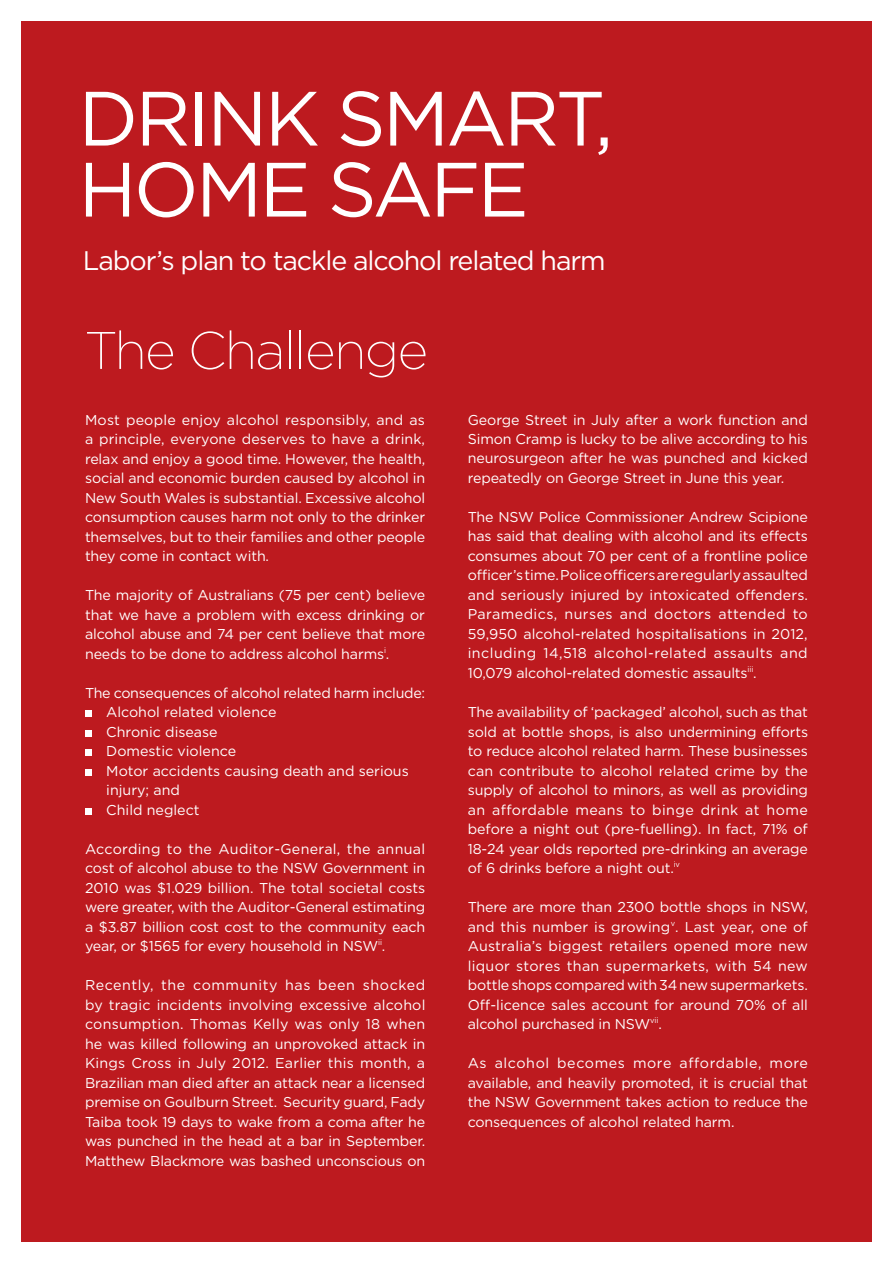
<style>
.page{position:relative;width:893px;height:1263px;background:#fff}
.page>*{position:absolute;margin:0;border:0;box-sizing:border-box;transform-origin:0 0}
.t1{font:76.8px/70.9px "Gotham";letter-spacing:-.04em;color:#fff}
.t2{font:200 52.8px "Gotham";letter-spacing:-.03em;color:#fff}
.t3{font:26.85px "Gotham";letter-spacing:-.04em;color:#fff}
.t4{font:14.25px/19.5px "Gotham";letter-spacing:-.01em;color:#fff;text-align:justify}
</style>
<div class="page">
<div style="left:21px;top:21px;width:851px;height:1221px;background:#bd1a1f"></div>
<svg style="left:85px;top:711px;width:6px;height:6px"></svg>
<svg style="left:85px;top:730px;width:6px;height:6px"></svg>
<svg style="left:85px;top:750px;width:6px;height:6px"></svg>
<div style="left:85px;top:769px;width:6px;height:7px;background:#fff"></div>
<svg style="left:85px;top:808px;width:6px;height:6px"></svg>
<h1 class="t1" style="left:78px;top:81px;width:537px">DRINK SMART,<br>HOME SAFE</h1>
<h3 class="t3" style="left:83px;top:244px;width:524px">Labor’s plan to tackle alcohol related harm</h3>
<h2 class="t2" style="left:85px;top:317px;width:345px">The Challenge</h2>
<p class="t4" style="left:85px;top:409px;width:342px">Most people enjoy alcohol responsibly, and as a principle, everyone deserves to have a drink, relax and enjoy a good time. However, the health, social and economic burden caused by alcohol in New South Wales is substantial. Excessive alcohol consumption causes harm not only to the drinker themselves, but to their families and other people they come in contact with.</p>
<p class="t4" style="left:85px;top:585px;width:342px">The majority of Australians (75 per cent) believe that we have a problem with excess drinking or alcohol abuse and 74 per cent believe that more needs to be done to address alcohol harms<sup>i</sup>.</p>
<p class="t4" style="left:106px;top:682px;width:320px;text-align:left;text-indent:-21px">The consequences of alcohol related harm include:<br>Alcohol related violence<br>Chronic disease<br>Domestic violence<br>Motor accidents causing death and serious injury; and<br>Child neglect</p>
<p class="t4" style="left:85px;top:838px;width:342px">According to the Auditor-General, the annual cost of alcohol abuse to the NSW Government in 2010 was $1.029 billion. The total societal costs were greater, with the Auditor-General estimating a $3.87 billion cost cost to the community each year, or $1565 for every household in NSW<sup>ii</sup>.</p>
<p class="t4" style="left:85px;top:975px;width:342px">Recently, the community has been shocked by tragic incidents involving excessive alcohol consumption. Thomas Kelly was only 18 when he was killed following an unprovoked attack in Kings Cross in July 2012. Earlier this month, a Brazilian man died after an attack near a licensed premise on Goulburn Street. Security guard, Fady Taiba took 19 days to wake from a coma after he was punched in the head at a bar in September.<br>Matthew Blackmore was bashed unconscious on</p>
<p class="t4" style="left:468px;top:409px;width:342px">George Street in July after a work function and Simon Cramp is lucky to be alive according to his neurosurgeon after he was punched and kicked repeatedly on George Street in June this year.</p>
<p class="t4" style="left:468px;top:507px;width:342px">The NSW Police Commissioner Andrew Scipione has said that dealing with alcohol and its effects consumes about 70 per cent of a frontline police officer’s time. Police officers are regularly assaulted and seriously injured by intoxicated offenders.<br>Paramedics, nurses and doctors attended to 59,950 alcohol-related hospitalisations in 2012, including 14,518 alcohol-related assaults and 10,079 alcohol-related domestic assaults<sup>iii</sup>.</p>
<p class="t4" style="left:468px;top:702px;width:342px">The availability of ‘packaged’ alcohol, such as that sold at bottle shops, is also undermining efforts to reduce alcohol related harm. These businesses can contribute to alcohol related crime by the supply of alcohol to minors, as well as providing an affordable means to binge drink at home before a night out (pre-fuelling). In fact, 71% of 18-24 year olds reported pre-drinking an average of 6 drinks before a night out.<sup>iv</sup></p>
<p class="t4" style="left:468px;top:897px;width:342px">There are more than 2300 bottle shops in NSW, and this number is growing<sup>v</sup>. Last year, one of Australia’s biggest retailers opened more new liquor stores than supermarkets, with 54 new bottle shops compared with 34 new supermarkets.<br>Off-licence sales account for around 70% of all alcohol purchased in NSW<sup>vii</sup>.</p>
<p class="t4" style="left:468px;top:1053px;width:342px">As alcohol becomes more affordable, more available, and heavily promoted, it is crucial that the NSW Government takes action to reduce the consequences of alcohol related harm.</p>
</div>
